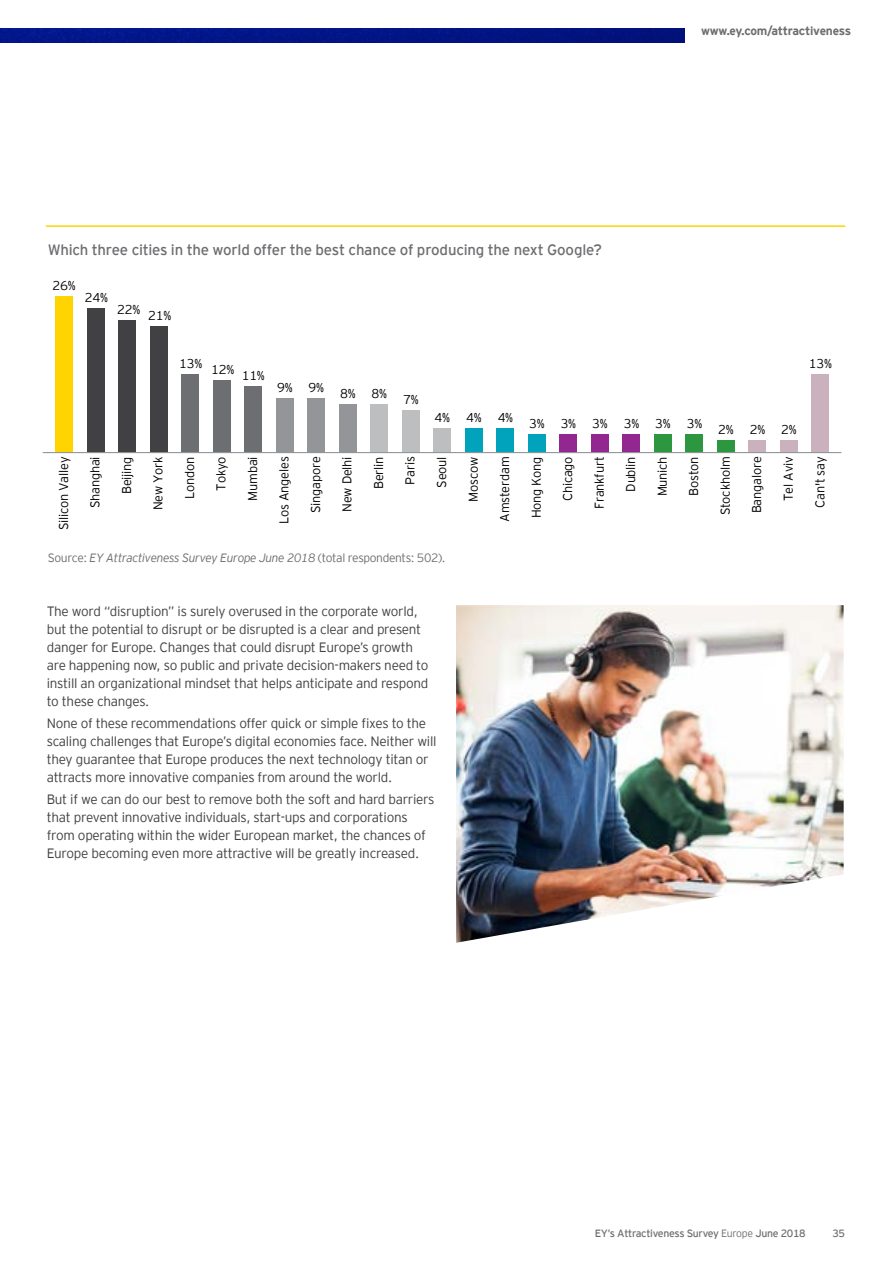
<style>
.page{position:relative;width:893px;height:1263px;background:#fff}
.page>*{position:absolute;margin:0;border:0;box-sizing:border-box;transform-origin:0 0}
.t1{font:15px "EY Interstate";letter-spacing:-.015em;color:#6d6e71}
.t2{font:300 13.5px/18px "EY Interstate";letter-spacing:-.02em;color:#414042}
.t3{font:300 12.75px "EY Interstate";letter-spacing:-.02em;color:#000}
.t4{font:italic 300 12px "EY Interstate";letter-spacing:-.03em;color:#6d6e71}
.t5{font:700 12px "EY Interstate";letter-spacing:-.02em;color:#6d6e71}
.t6{font:10.5px "EY Interstate";letter-spacing:-.03em;color:#6d6e71}
.s1{font-style:normal}
.s2{font-weight:300}
</style>
<div class="page">
<img style="left:0;top:28px;width:685px;height:14px">
<div style="left:56px;top:296px;width:17px;height:156px;background:#ffd400"></div>
<div style="left:87px;top:308px;width:17px;height:144px;background:#414042"></div>
<div style="left:119px;top:320px;width:17px;height:132px;background:#414042"></div>
<div style="left:150px;top:326px;width:17px;height:126px;background:#414042"></div>
<div style="left:182px;top:374px;width:17px;height:78px;background:#6d6e71"></div>
<div style="left:213px;top:380px;width:17px;height:72px;background:#6d6e71"></div>
<div style="left:245px;top:386px;width:17px;height:66px;background:#6d6e71"></div>
<div style="left:276px;top:398px;width:17px;height:54px;background:#939598"></div>
<div style="left:339px;top:404px;width:17px;height:48px;background:#939598"></div>
<div style="left:371px;top:404px;width:17px;height:48px;background:#bcbec0"></div>
<div style="left:402px;top:410px;width:17px;height:42px;background:#bcbec0"></div>
<div style="left:434px;top:428px;width:17px;height:24px;background:#bcbec0"></div>
<div style="left:465px;top:428px;width:17px;height:24px;background:#00a3bb"></div>
<div style="left:497px;top:428px;width:17px;height:24px;background:#00a3bb"></div>
<div style="left:528px;top:434px;width:17px;height:18px;background:#00a3bb"></div>
<div style="left:560px;top:434px;width:17px;height:18px;background:#92278f"></div>
<div style="left:591px;top:434px;width:17px;height:18px;background:#92278f"></div>
<div style="left:623px;top:434px;width:17px;height:18px;background:#92278f"></div>
<div style="left:654px;top:434px;width:17px;height:18px;background:#2c973e"></div>
<div style="left:686px;top:434px;width:17px;height:18px;background:#2c973e"></div>
<div style="left:717px;top:440px;width:17px;height:12px;background:#2c973e"></div>
<div style="left:749px;top:440px;width:17px;height:12px;background:#cab1bd"></div>
<div style="left:780px;top:440px;width:17px;height:12px;background:#cab1bd"></div>
<div style="left:812px;top:374px;width:17px;height:78px;background:#cab1bd"></div>
<div style="left:308px;top:398px;width:17px;height:54px;background:#939598"></div>
<hr style="left:43px;top:452px;width:798px;height:1px;background:#939598">
<hr style="left:46px;top:225px;width:799px;height:2px;background:#ffd400">
<img style="left:456px;top:605px;width:388px;height:338px">
<p class="t5" style="left:701px;top:22px;width:152px">www.ey.com/attractiveness</p>
<p class="t1" style="left:48px;top:239px;width:556px">Which three cities in the world offer the best chance of producing the next Google?</p>
<p class="t3" style="left:53px;top:276px;width:25px">26%</p>
<p class="t3" style="left:85px;top:288px;width:25px">24%</p>
<p class="t3" style="left:117px;top:300px;width:25px">22%</p>
<p class="t3" style="left:148px;top:306px;width:25px">21%</p>
<p class="t3" style="left:179px;top:354px;width:25px">13%</p>
<p class="t3" style="left:211px;top:360px;width:25px">12%</p>
<p class="t3" style="left:242px;top:366px;width:25px">11%</p>
<p class="t3" style="left:277px;top:378px;width:17px">9%</p>
<p class="t3" style="left:309px;top:378px;width:17px">9%</p>
<p class="t3" style="left:54px;top:530px;width:75px;rotate:-90deg">Silicon Valley</p>
<p class="t3" style="left:86px;top:508px;width:53px;rotate:-90deg">Shanghai</p>
<p class="t3" style="left:117px;top:494px;width:39px;rotate:-90deg">Beijing</p>
<p class="t3" style="left:149px;top:510px;width:55px;rotate:-90deg">New York</p>
<p class="t3" style="left:180px;top:499px;width:44px;rotate:-90deg">London</p>
<p class="t3" style="left:212px;top:491px;width:36px;rotate:-90deg">Tokyo</p>
<p class="t3" style="left:243px;top:501px;width:46px;rotate:-90deg">Mumbai</p>
<p class="t3" style="left:275px;top:524px;width:69px;rotate:-90deg">Los Angeles</p>
<p class="t3" style="left:307px;top:513px;width:58px;rotate:-90deg">Singapore</p>
<p class="t3" style="left:340px;top:384px;width:17px">8%</p>
<p class="t3" style="left:338px;top:512px;width:57px;rotate:-90deg">New Delhi</p>
<p class="t3" style="left:372px;top:385px;width:17px">8%</p>
<p class="t3" style="left:370px;top:489px;width:34px;rotate:-90deg">Berlin</p>
<p class="t3" style="left:403px;top:390px;width:17px">7%</p>
<p class="t3" style="left:401px;top:485px;width:30px;rotate:-90deg">Paris</p>
<p class="t3" style="left:435px;top:408px;width:17px">4%</p>
<p class="t3" style="left:433px;top:488px;width:33px;rotate:-90deg">Seoul</p>
<p class="t4" style="left:48px;top:550px;width:399px"><span class="s1">Source:</span> EY Attractiveness Survey Europe June 2018 <span class="s1">(total respondents: 502).</span></p>
<p class="t2" style="left:47px;top:601px;width:383px">The word “disruption” is surely overused in the corporate world, but the potential to disrupt or be disrupted is a clear and present danger for Europe. Changes that could disrupt Europe’s growth are happening now, so public and private decision-makers need to instill an organizational mindset that helps anticipate and respond to these changes.</p>
<p class="t2" style="left:47px;top:714px;width:391px">None of these recommendations offer quick or simple fixes to the scaling challenges that Europe’s digital economies face. Neither will they guarantee that Europe produces the next technology titan or attracts more innovative companies from around the world.</p>
<p class="t2" style="left:47px;top:790px;width:389px">But if we can do our best to remove both the soft and hard barriers that prevent innovative individuals, start-ups and corporations from operating within the wider European market, the chances of Europe becoming even more attractive will be greatly increased.</p>
<p class="t3" style="left:466px;top:408px;width:17px">4%</p>
<p class="t3" style="left:464px;top:501px;width:47px;rotate:-90deg">Moscow</p>
<p class="t3" style="left:498px;top:408px;width:17px">4%</p>
<p class="t3" style="left:496px;top:522px;width:67px;rotate:-90deg">Amsterdam</p>
<p class="t3" style="left:529px;top:414px;width:17px">3%</p>
<p class="t3" style="left:527px;top:518px;width:63px;rotate:-90deg">Hong Kong</p>
<p class="t3" style="left:561px;top:414px;width:17px">3%</p>
<p class="t3" style="left:559px;top:501px;width:46px;rotate:-90deg">Chicago</p>
<p class="t3" style="left:592px;top:414px;width:17px">3%</p>
<p class="t3" style="left:590px;top:509px;width:54px;rotate:-90deg">Frankfurt</p>
<p class="t3" style="left:624px;top:414px;width:17px">3%</p>
<p class="t3" style="left:622px;top:492px;width:37px;rotate:-90deg">Dublin</p>
<p class="t3" style="left:655px;top:414px;width:17px">3%</p>
<p class="t3" style="left:653px;top:496px;width:41px;rotate:-90deg">Munich</p>
<p class="t3" style="left:687px;top:414px;width:17px">3%</p>
<p class="t3" style="left:685px;top:496px;width:41px;rotate:-90deg">Boston</p>
<p class="t3" style="left:718px;top:420px;width:17px">2%</p>
<p class="t3" style="left:716px;top:515px;width:60px;rotate:-90deg">Stockholm</p>
<p class="t3" style="left:809px;top:354px;width:25px">13%</p>
<p class="t3" style="left:750px;top:420px;width:17px">2%</p>
<p class="t3" style="left:748px;top:513px;width:58px;rotate:-90deg">Bangalore</p>
<p class="t3" style="left:781px;top:420px;width:17px">2%</p>
<p class="t3" style="left:779px;top:501px;width:46px;rotate:-90deg">Tel Aviv</p>
<p class="t3" style="left:811px;top:508px;width:53px;rotate:-90deg">Can't say</p>
<p class="t6" style="left:595px;top:1226px;width:212px">EY’s Attractiveness Survey <span class="s2">Europe</span> June 2018</p>
<p class="t6" style="left:832px;top:1225px;width:14px">35</p>
</div>
